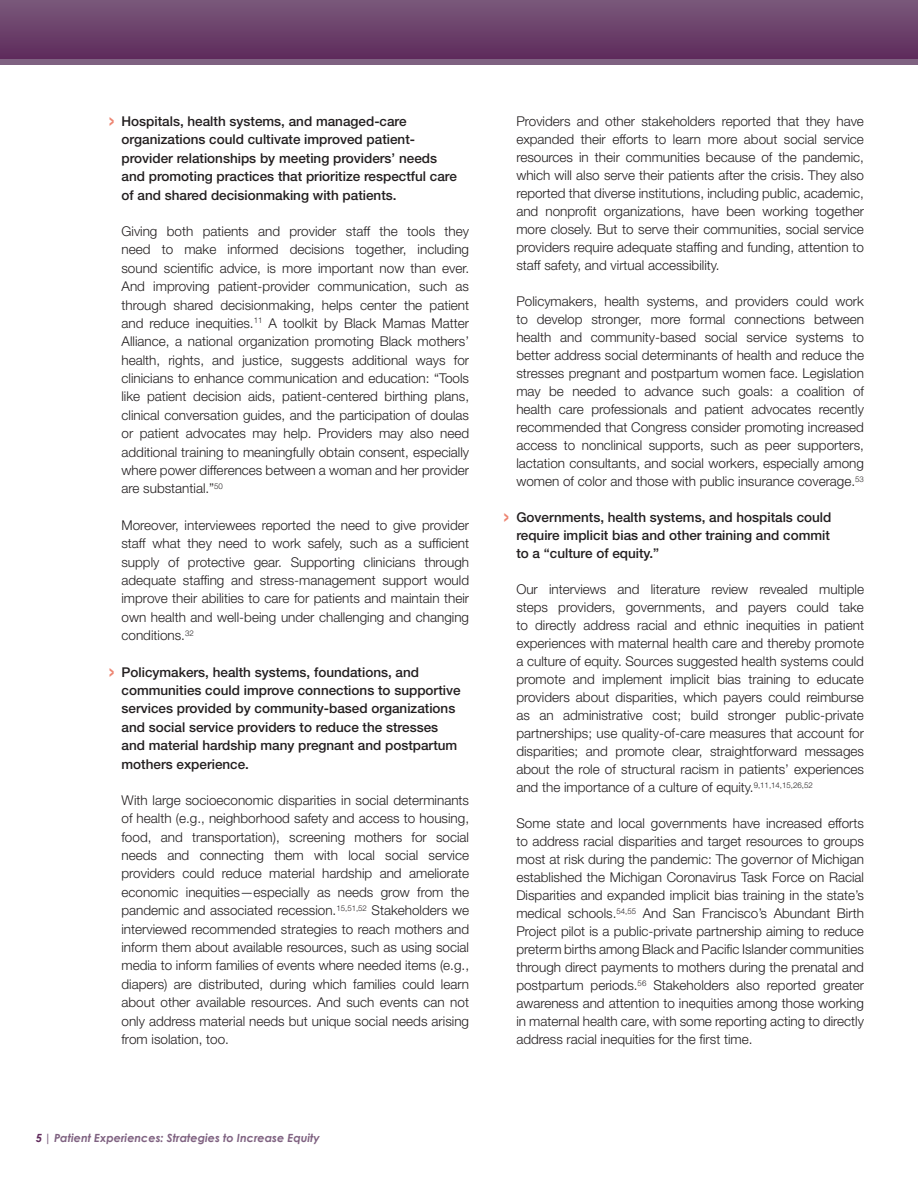
<style>
.page{position:relative;width:918px;height:1188px;background:#fff}
.page>*{position:absolute;margin:0;border:0;box-sizing:border-box;transform-origin:0 0}
.indent_after_bullet{font:300 13.5px/18px "Helvetica Neue LT Std";color:#231f20;text-align:justify}
.t1{font:500 13.5px/18.5px "Helvetica Neue LT Std";color:#231f20}
.t2{font:italic 700 11.25px "Century Gothic";color:#7f6281}
.s1{font-weight:400;font-size:27px;color:#ed8572}
.s2{color:#60295b}
</style>
<div class="page">
<div style="left:0;top:58px;width:918px;height:7px;background:#7f6281"></div>
<div style="left:0;top:0;width:918px;height:58px;background:linear-gradient(to bottom,#7a597b,#5f2c5d)"></div>
<p class="t1" style="left:122px;top:112px;width:337px;text-indent:-14px"><span class="s1">›</span> Hospitals, health systems, and managed-care organizations could cultivate improved patient&shy;provider relationships by meeting providers’ needs and promoting practices that prioritize respectful care of and shared decisionmaking with patients.</p>
<p class="indent_after_bullet" style="left:122px;top:222px;width:349px;line-height:18.5px">Giving both patients and provider staff the tools they need to make informed decisions together, including sound scientific advice, is more important now than ever.<br>And improving patient-provider communication, such as through shared decisionmaking, helps center the patient and reduce inequities.<sup>11</sup> A toolkit by Black Mamas Matter Alliance, a national organization promoting Black mothers’ health, rights, and justice, suggests additional ways for clinicians to enhance communication and education: “Tools like patient decision aids, patient-centered birthing plans, clinical conversation guides, and the participation of doulas or patient advocates may help. Providers may also need additional training to meaningfully obtain consent, especially where power differences between a woman and her provider are substantial.”<sup>50</sup></p>
<p class="indent_after_bullet" style="left:122px;top:516px;width:349px;line-height:18.5px">Moreover, interviewees reported the need to give provider staff what they need to work safely, such as a sufficient supply of protective gear. Supporting clinicians through adequate staffing and stress-management support would improve their abilities to care for patients and maintain their own health and well-being under challenging and changing conditions.<sup>32</sup></p>
<p class="t1" style="left:122px;top:662px;width:341px;text-indent:-14px"><span class="s1">›</span> Policymakers, health systems, foundations, and communities could improve connections to supportive services provided by community-based organizations and social service providers to reduce the stresses and material hardship many pregnant and postpartum mothers experience.</p>
<p class="indent_after_bullet" style="left:122px;top:791px;width:349px;line-height:18.5px">With large socioeconomic disparities in social determinants of health (e.g., neighborhood safety and access to housing, food, and transportation), screening mothers for social needs and connecting them with local social service providers could reduce material hardship and ameliorate economic inequities—especially as needs grow from the pandemic and associated recession.<sup>15,51,52</sup> Stakeholders we interviewed recommended strategies to reach mothers and inform them about available resources, such as using social media to inform families of events where needed items (e.g., diapers) are distributed, during which families could learn about other available resources. And such events can not only address material needs but unique social needs arising from isolation, too.</p>
<p class="t2" style="left:36px;top:1131px;width:286px"><span class="s2">5</span> | Patient Experiences: Strategies to Increase Equity</p>
<p class="indent_after_bullet" style="left:516px;top:112px;width:349px">Providers and other stakeholders reported that they have expanded their efforts to learn more about social service resources in their communities because of the pandemic, which will also serve their patients after the crisis. They also reported that diverse institutions, including public, academic, and nonprofit organizations, have been working together more closely. But to serve their communities, social service providers require adequate staffing and funding, attention to staff safety, and virtual accessibility.</p>
<p class="indent_after_bullet" style="left:516px;top:292px;width:349px">Policymakers, health systems, and providers could work to develop stronger, more formal connections between health and community-based social service systems to better address social determinants of health and reduce the stresses pregnant and postpartum women face. Legislation may be needed to advance such goals: a coalition of health care professionals and patient advocates recently recommended that Congress consider promoting increased access to nonclinical supports, such as peer supporters, lactation consultants, and social workers, especially among women of color and those with public insurance coverage.<sup>53</sup></p>
<p class="t1" style="left:516px;top:508px;width:317px;line-height:18px;text-align:justify;text-indent:-14px"><span class="s1">›</span> Governments, health systems, and hospitals could require implicit bias and other training and commit to a “culture of equity.”</p>
<p class="indent_after_bullet" style="left:516px;top:580px;width:349px">Our interviews and literature review revealed multiple steps providers, governments, and payers could take to directly address racial and ethnic inequities in patient experiences with maternal health care and thereby promote a culture of equity. Sources suggested health systems could promote and implement implicit bias training to educate providers about disparities, which payers could reimburse as an administrative cost; build stronger public-private partnerships; use quality-of-care measures that account for disparities; and promote clear, straightforward messages about the role of structural racism in patients’ experiences and the importance of a culture of equity.<sup>9,11,14,15,26,52</sup></p>
<p class="indent_after_bullet" style="left:516px;top:814px;width:349px">Some state and local governments have increased efforts to address racial disparities and target resources to groups most at risk during the pandemic: The governor of Michigan established the Michigan Coronavirus Task Force on Racial Disparities and expanded implicit bias training in the state’s medical schools.<sup>54,55</sup> And San Francisco’s Abundant Birth Project pilot is a public-private partnership aiming to reduce preterm births among Black and Pacific Islander communities through direct payments to mothers during the prenatal and postpartum periods.<sup>56</sup> Stakeholders also reported greater awareness and attention to inequities among those working in maternal health care, with some reporting acting to directly address racial inequities for the first time.</p>
</div>
